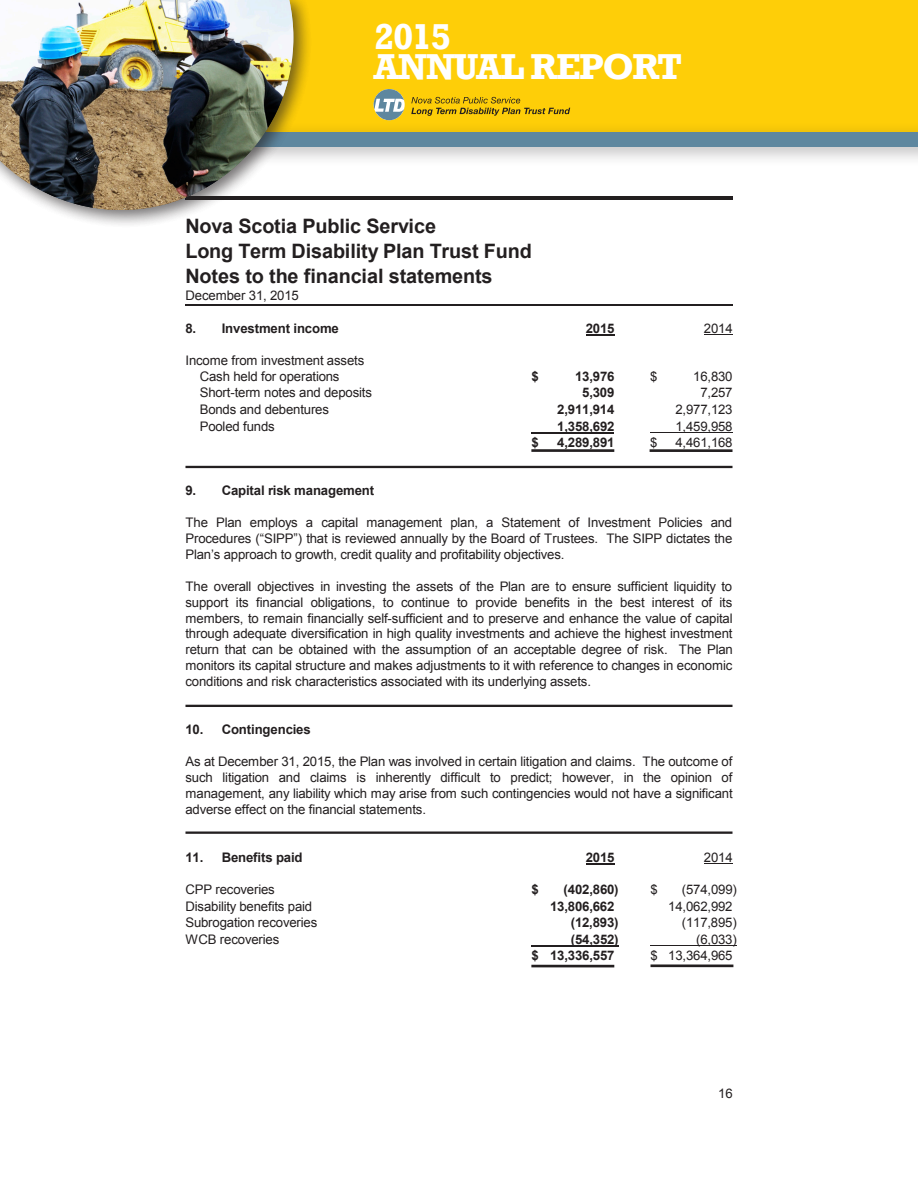
<style>
.page{position:relative;width:918px;height:1188px;background:#fff}
.page>*{position:absolute;margin:0;border:0;box-sizing:border-box;transform-origin:0 0}
.t1{font:700 36.9px "Rockwell";letter-spacing:-.04em;color:#fff}
.t2{font:700 19.8px/24.6px "Arial";letter-spacing:-.005em;color:#231f20}
.t3{font:13.2px/15.9px "Arial";letter-spacing:-.015em;color:#231f20;text-align:justify}
.t4{font:700 13.2px "Arial";letter-spacing:-.015em;color:#231f20}
</style>
<div class="page">
<hr style="left:185px;top:196px;width:548px;height:3px;background:#231f20">
<hr style="left:185px;top:304px;width:548px;height:2px;background:#231f20">
<hr style="left:586px;top:334px;width:28px;height:2px;background:#231f20">
<svg style="left:704px;top:334px;width:28px;height:1px"></svg>
<hr style="left:531px;top:432px;width:83px;height:1px;background:#231f20">
<hr style="left:650px;top:432px;width:82px;height:1px;background:#231f20">
<hr style="left:586px;top:863px;width:28px;height:2px;background:#231f20">
<svg style="left:704px;top:863px;width:28px;height:1px"></svg>
<hr style="left:531px;top:945px;width:88px;height:2px;background:#231f20">
<hr style="left:651px;top:945px;width:86px;height:1px;background:#231f20">
<hr style="left:185px;top:705px;width:548px;height:2px;background:#231f20">
<hr style="left:531px;top:449px;width:83px;height:3px;background:#231f20">
<hr style="left:650px;top:449px;width:83px;height:3px;background:#231f20">
<hr style="left:185px;top:466px;width:548px;height:2px;background:#231f20">
<hr style="left:651px;top:964px;width:82px;height:3px;background:#231f20">
<hr style="left:531px;top:965px;width:83px;height:2px;background:#231f20">
<hr style="left:185px;top:831px;width:548px;height:3px;background:#231f20">
<div style="left:45px;top:1px;width:873px;height:138px;background:#fece08"></div>
<div style="left:2px;top:122px;width:916px;height:45px;background:#231f20;opacity:.3"></div>
<div style="left:13px;top:132px;width:905px;height:15px;background:#5e879f"></div>
<svg style="left:373px;top:89px;width:31px;height:31px"></svg>
<svg style="left:411px;top:97px;width:159px;height:19px"></svg>
<div style="left:0;top:0;width:312px;height:229px;background:#231f20;opacity:.4"></div>
<h1 class="t1" style="left:374px;top:14px;width:79px">2015</h1>
<h1 class="t1" style="left:374px;top:44px;width:310px">ANNUAL REPORT</h1>
<h2 class="t2" style="left:186px;top:214px;width:348px">Nova Scotia Public Service<br>Long Term Disability Plan Trust Fund<br>Notes to the financial statements</h2>
<p class="t3" style="left:186px;top:288px;width:115px">December 31, 2015</p>
<p class="t4" style="left:186px;top:321px;width:155px">8. Investment income</p>
<p class="t4" style="left:586px;top:321px;width:30px">2015</p>
<p class="t3" style="left:704px;top:320px;width:30px">2014</p>
<p class="t3" style="left:200px;top:352px;width:166px;line-height:16.4px;text-indent:-14px">Income from investment assets<br>Cash held for operations</p>
<p class="t4" style="left:531px;top:369px;width:9px">$</p>
<p class="t4" style="left:575px;top:369px;width:41px">13,976</p>
<p class="t3" style="left:650px;top:368px;width:9px">$</p>
<p class="t3" style="left:693px;top:368px;width:41px">16,830</p>
<p class="t3" style="left:200px;top:385px;width:174px">Short-term notes and deposits</p>
<p class="t4" style="left:582px;top:386px;width:34px">5,309</p>
<p class="t3" style="left:700px;top:385px;width:34px">7,257</p>
<p class="t3" style="left:200px;top:401px;width:131px">Bonds and debentures</p>
<p class="t4" style="left:557px;top:402px;width:59px">2,911,914</p>
<p class="t3" style="left:675px;top:401px;width:59px">2,977,123</p>
<p class="t3" style="left:200px;top:418px;width:76px">Pooled funds</p>
<p class="t4" style="left:557px;top:419px;width:59px">1,358,692</p>
<p class="t3" style="left:675px;top:418px;width:59px">1,459,958</p>
<p class="t4" style="left:531px;top:435px;width:9px">$</p>
<p class="t4" style="left:557px;top:435px;width:59px">4,289,891</p>
<p class="t3" style="left:650px;top:434px;width:9px">$</p>
<p class="t3" style="left:675px;top:434px;width:59px">4,461,168</p>
<p class="t4" style="left:185px;top:483px;width:190px">9. Capital risk management</p>
<p class="t3" style="left:185px;top:515px;width:548px">The Plan employs a capital management plan, a Statement of Investment Policies and Procedures (“SIPP”) that is reviewed annually by the Board of Trustees. The SIPP dictates the Plan’s approach to growth, credit quality and profitability objectives.</p>
<p class="t3" style="left:185px;top:578px;width:549px">The overall objectives in investing the assets of the Plan are to ensure sufficient liquidity to support its financial obligations, to continue to provide benefits in the best interest of its members, to remain financially self-sufficient and to preserve and enhance the value of capital through adequate diversification in high quality investments and achieve the highest investment return that can be obtained with the assumption of an acceptable degree of risk. The Plan monitors its capital structure and makes adjustments to it with reference to changes in economic conditions and risk characteristics associated with its underlying assets.</p>
<p class="t4" style="left:185px;top:722px;width:127px">10. Contingencies</p>
<p class="t3" style="left:185px;top:754px;width:549px">As at December 31, 2015, the Plan was involved in certain litigation and claims. The outcome of such litigation and claims is inherently difficult to predict; however, in the opinion of management, any liability which may arise from such contingencies would not have a significant adverse effect on the financial statements.</p>
<p class="t4" style="left:186px;top:850px;width:119px">11. Benefits paid</p>
<p class="t4" style="left:586px;top:850px;width:30px">2015</p>
<p class="t3" style="left:704px;top:849px;width:30px">2014</p>
<p class="t3" style="left:186px;top:882px;width:91px">CPP recoveries</p>
<p class="t4" style="left:531px;top:882px;width:9px">$</p>
<p class="t4" style="left:564px;top:882px;width:57px">(402,860)</p>
<p class="t3" style="left:651px;top:882px;width:9px">$</p>
<p class="t3" style="left:682px;top:882px;width:57px">(574,099)</p>
<p class="t3" style="left:185px;top:898px;width:128px">Disability benefits paid</p>
<p class="t4" style="left:550px;top:899px;width:66px">13,806,662</p>
<p class="t3" style="left:668px;top:898px;width:66px">14,062,992</p>
<p class="t3" style="left:185px;top:915px;width:133px">Subrogation recoveries</p>
<p class="t4" style="left:571px;top:915px;width:49px">(12,893)</p>
<p class="t3" style="left:682px;top:915px;width:57px">(117,895)</p>
<p class="t3" style="left:186px;top:931px;width:95px">WCB recoveries</p>
<p class="t4" style="left:571px;top:932px;width:49px">(54,352)</p>
<p class="t3" style="left:696px;top:931px;width:42px">(6,033)</p>
<p class="t4" style="left:531px;top:948px;width:85px">$ 13,336,557</p>
<p class="t3" style="left:651px;top:948px;width:84px">$ 13,364,965</p>
<p class="t3" style="left:718px;top:1085px;width:16px">16</p>
</div>
